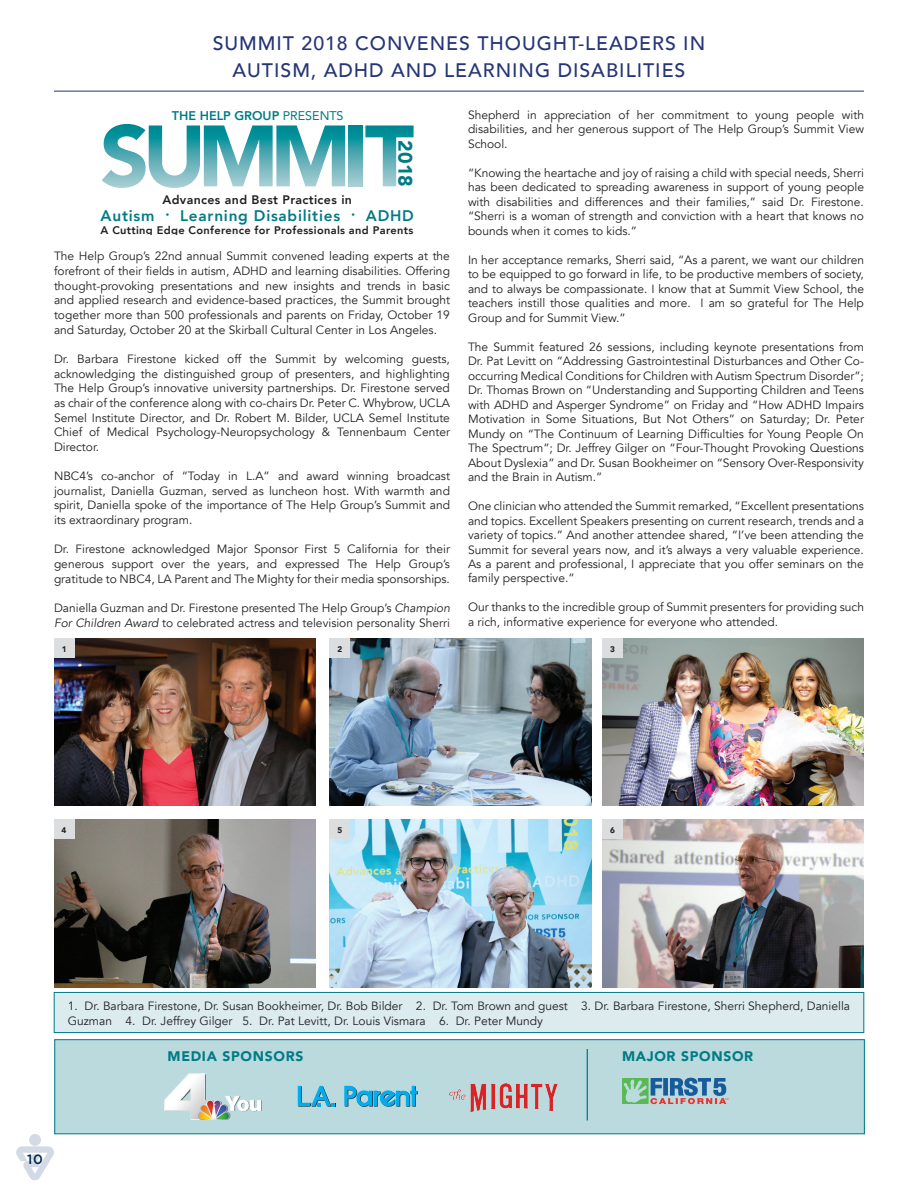
<style>
.page{position:relative;width:918px;height:1188px;background:#fff}
.page>*{position:absolute;margin:0;border:0;box-sizing:border-box;transform-origin:0 0}
.t1{font:500 19.5px/27px "Avenir";letter-spacing:.05em;color:#263577;text-align:center}
.t2{font:900 19.5px "Avenir";color:#007b85}
.t3{font:800 15.3px "Avenir";letter-spacing:.05em;color:#007b85}
.t4{font:900 13.8px "Avenir";letter-spacing:.05em;color:#007b85}
.t5{font:500 13.5px "Gotham";color:#00294e}
.t6{font:800 12.6px "Avenir";letter-spacing:-.005em;color:#007b85}
.t7{font:800 12.3px "Avenir";letter-spacing:.03em;color:#231f20}
.t8{font:12px/14.5px "Avenir";color:#231f20;text-align:justify}
.t9{font:800 10.95px "Avenir";letter-spacing:.03em;color:#231f20}
.t10{font:900 8.25px "Avenir";color:#231f20}
.s1{font-weight:400}
.s2{font-style:italic}
</style>
<div class="page">
<div style="left:29px;top:1134px;width:12px;height:12px;background:#d3dae5;border-radius:50%"></div>
<svg style="left:16px;top:1146px;width:38px;height:34px"></svg>
<div style="left:55px;top:1040px;width:809px;height:94px;background:#badade"></div>
<svg style="left:164px;top:1073px;width:286px;height:47px"></svg>
<hr style="left:587px;top:1049px;width:1px;height:71px;background:#007b85">
<svg style="left:622px;top:1077px;width:107px;height:28px"></svg>
<img style="left:450px;top:1083px;width:108px;height:29px">
<div style="left:55px;top:1040px;width:810px;height:94px;border:1px solid #007b85"></div>
<svg style="left:102px;top:124px;width:243px;height:64px"></svg>
<svg style="left:349px;top:125px;width:13px;height:61px"></svg>
<svg style="left:365px;top:125px;width:49px;height:61px"></svg>
<hr style="left:54px;top:91px;width:810px;height:1px;background:#263577">
<img style="left:54px;top:638px;width:262px;height:168px">
<img style="left:330px;top:638px;width:261px;height:168px">
<img style="left:603px;top:638px;width:261px;height:168px">
<img style="left:330px;top:819px;width:261px;height:169px">
<img style="left:603px;top:819px;width:261px;height:169px">
<img style="left:54px;top:819px;width:262px;height:169px">
<div style="left:54px;top:638px;width:20px;height:20px;background:#dcdddf"></div>
<div style="left:330px;top:638px;width:20px;height:20px;background:#dcdddf"></div>
<div style="left:603px;top:638px;width:20px;height:20px;background:#dcdddf"></div>
<div style="left:54px;top:819px;width:20px;height:20px;background:#dcdddf"></div>
<div style="left:330px;top:819px;width:20px;height:20px;background:#dcdddf"></div>
<div style="left:603px;top:819px;width:20px;height:20px;background:#dcdddf"></div>
<div style="left:54px;top:992px;width:810px;height:41px;background:#dbebee"></div>
<div style="left:54px;top:992px;width:810px;height:41px;border:1px solid #007b85"></div>
<h1 class="t1" style="left:213px;top:29px;width:494px">SUMMIT 2018 CONVENES THOUGHT-LEADERS IN<br>AUTISM, ADHD AND LEARNING DISABILITIES</h1>
<p class="t6" style="left:172px;top:104px;width:173px">THE HELP GROUP <span class="s1">PRESENTS</span></p>
<h1 class="t2" style="left:422px;top:140px;width:48px;rotate:90deg">2018</h1>
<p class="t9" style="left:100px;top:220px;width:314px">A Cutting Edge Conference for Professionals and Parents</p>
<p class="t7" style="left:162px;top:189px;width:191px">Advances and Best Practices in</p>
<p class="t3" style="left:101px;top:201px;width:315px">Autism <sup>•</sup> Learning Disabilities <sup>•</sup> ADHD</p>
<p class="t8" style="left:54px;top:249px;width:398px">The Help Group’s 22nd annual Summit convened leading experts at the forefront of their fields in autism, ADHD and learning disabilities. Offering thought-provoking presentations and new insights and trends in basic and applied research and evidence-based practices, the Summit brought together more than 500 professionals and parents on Friday, October 19 and Saturday, October 20 at the Skirball Cultural Center in Los Angeles.</p>
<p class="t8" style="left:54px;top:352px;width:398px">Dr. Barbara Firestone kicked off the Summit by welcoming guests, acknowledging the distinguished group of presenters, and highlighting The Help Group’s innovative university partnerships. Dr. Firestone served as chair of the conference along with co-chairs Dr. Peter C. Whybrow, UCLA Semel Institute Director, and Dr. Robert M. Bilder, UCLA Semel Institute Chief of Medical Psychology-Neuropsychology &amp; Tennenbaum Center Director.</p>
<p class="t8" style="left:54px;top:469px;width:398px">NBC4’s co-anchor of “Today in L.A” and award winning broadcast journalist, Daniella Guzman, served as luncheon host. With warmth and spirit, Daniella spoke of the importance of The Help Group’s Summit and its extraordinary program.</p>
<p class="t8" style="left:54px;top:542px;width:397px">Dr. Firestone acknowledged Major Sponsor First 5 California for their generous support over the years, and expressed The Help Group’s gratitude to NBC4, LA Parent and The Mighty for their media sponsorships.</p>
<p class="t8" style="left:54px;top:601px;width:398px">Daniella Guzman and Dr. Firestone presented The Help Group’s <span class="s2">Champion<br>For Children Award</span> to celebrated actress and television personality Sherri</p>
<p class="t8" style="left:468px;top:108px;width:398px">Shepherd in appreciation of her commitment to young people with disabilities, and her generous support of The Help Group’s Summit View School.</p>
<p class="t8" style="left:468px;top:166px;width:398px">“Knowing the heartache and joy of raising a child with special needs, Sherri has been dedicated to spreading awareness in support of young people with disabilities and differences and their families,” said Dr. Firestone. “Sherri is a woman of strength and conviction with a heart that knows no bounds when it comes to kids.”</p>
<p class="t8" style="left:468px;top:253px;width:398px">In her acceptance remarks, Sherri said, “As a parent, we want our children to be equipped to go forward in life, to be productive members of society, and to always be compassionate. I know that at Summit View School, the teachers instill those qualities and more. I am so grateful for The Help Group and for Summit View.”</p>
<p class="t8" style="left:468px;top:340px;width:398px">The Summit featured 26 sessions, including keynote presentations from Dr. Pat Levitt on “Addressing Gastrointestinal Disturbances and Other Co&shy;occurring Medical Conditions for Children with Autism Spectrum Disorder”; Dr. Thomas Brown on “Understanding and Supporting Children and Teens with ADHD and Asperger Syndrome” on Friday and “How ADHD Impairs Motivation in Some Situations, But Not Others” on Saturday; Dr. Peter Mundy on “The Continuum of Learning Difficulties for Young People On The Spectrum”; Dr. Jeffrey Gilger on “Four-Thought Provoking Questions About Dyslexia” and Dr. Susan Bookheimer on “Sensory Over-Responsivity and the Brain in Autism.”</p>
<p class="t8" style="left:468px;top:499px;width:398px">One clinician who attended the Summit remarked, “Excellent presentations and topics. Excellent Speakers presenting on current research, trends and a variety of topics.” And another attendee shared, “I’ve been attending the Summit for several years now, and it’s always a very valuable experience.<br>As a parent and professional, I appreciate that you offer seminars on the family perspective.”</p>
<p class="t8" style="left:468px;top:600px;width:398px">Our thanks to the incredible group of Summit presenters for providing such a rich, informative experience for everyone who attended.</p>
<p class="t10" style="left:62px;top:642px;width:6px">1</p>
<p class="t10" style="left:337px;top:642px;width:6px">2</p>
<p class="t10" style="left:610px;top:642px;width:6px">3</p>
<p class="t10" style="left:62px;top:823px;width:6px">4</p>
<p class="t10" style="left:337px;top:823px;width:6px">5</p>
<p class="t10" style="left:610px;top:823px;width:6px">6</p>
<p class="t8" style="left:68px;top:998px;width:784px;line-height:15px">1. Dr. Barbara Firestone, Dr. Susan Bookheimer, Dr. Bob Bilder 2. Dr. Tom Brown and guest 3. Dr. Barbara Firestone, Sherri Shepherd, Daniella<br>Guzman 4. Dr. Jeffrey Gilger 5. Dr. Pat Levitt, Dr. Louis Vismara 6. Dr. Peter Mundy</p>
<p class="t4" style="left:168px;top:1044px;width:137px">MEDIA SPONSORS</p>
<p class="t4" style="left:622px;top:1044px;width:133px">MAJOR SPONSOR</p>
<p class="t5" style="left:27px;top:1152px;width:17px">10</p>
</div>
